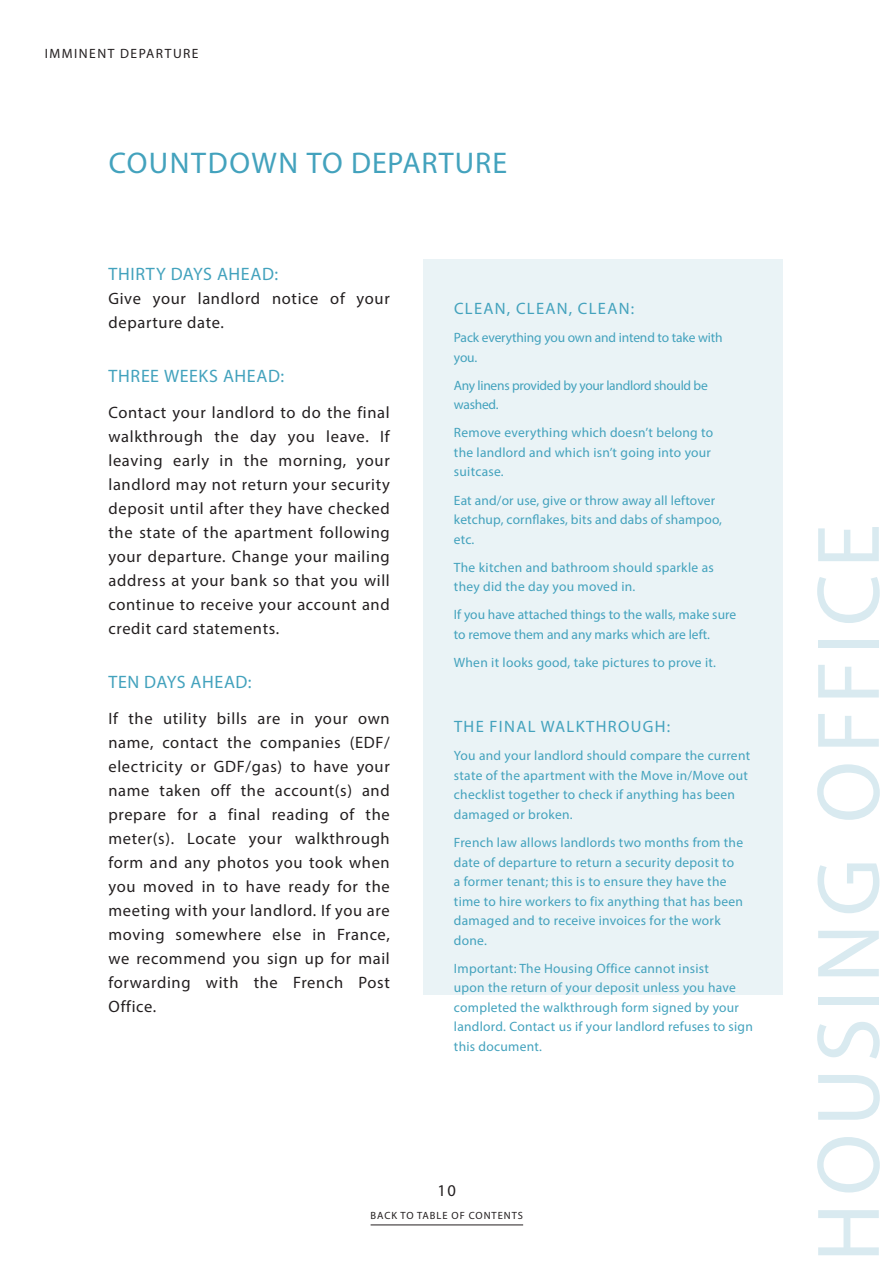
<style>
.page{position:relative;width:893px;height:1263px;background:#fff}
.page>*{position:absolute;margin:0;border:0;box-sizing:border-box;transform-origin:0 0}
.Heading_2{font:90px "Myriad Pro";letter-spacing:.08em;color:#d9eaf0}
.NEW_TITLE{font:30px "Myriad Pro";letter-spacing:.035em;color:#43a2bd}
.NEW_TITLE-2{font:18px "Myriad Pro";letter-spacing:.035em;color:#43a2bd}
.NEW_TITLE-3{font:16.5px/24px "Myriad Pro";letter-spacing:.04em;color:#231f20;text-align:justify}
.NEW_TITLE-4{font:16.5px "Myriad Pro";letter-spacing:.08em;color:#43a2bd}
.NEW_TITLE-5{font:13.5px/19.5px "Myriad Pro";letter-spacing:.02em;color:#43a2bd}
.NEW_TITLE-6{font:13.5px/19.5px "Myriad Pro";color:#43a2bd}
.NEW_TITLE-7{font:13.5px/19.5px "Myriad Pro";letter-spacing:-.02em;color:#43a2bd}
.NEW_TITLE-8{font:13.5px/19.5px "Myriad Pro";letter-spacing:-.01em;color:#43a2bd}
.t1{font:13.5px "Myriad Pro";letter-spacing:.11em;color:#231f20}
.t2{font:10.5px "Myriad Pro";letter-spacing:.09em;color:#231f20}
</style>
<div class="page">
<hr style="left:371px;top:1225px;width:152px;height:1px;background:#231f20">
<div style="left:424px;top:260px;width:359px;height:735px;background:#eaf3f6"></div>
<p class="t1" style="left:45px;top:45px;width:155px">IMMINENT DEPARTURE</p>
<p class="NEW_TITLE" style="left:109px;top:145px;width:400px">COUNTDOWN TO DEPARTURE</p>
<p class="NEW_TITLE-2" style="left:109px;top:263px;width:171px">THIRTY DAYS AHEAD:</p>
<p class="NEW_TITLE-3" style="left:108px;top:286px;width:283px">Give your landlord notice of your departure date.</p>
<p class="NEW_TITLE-2" style="left:109px;top:365px;width:177px">THREE WEEKS AHEAD:</p>
<p class="NEW_TITLE-3" style="left:108px;top:400px;width:283px">Contact your landlord to do the final walkthrough the day you leave. If leaving early in the morning, your landlord may not return your security deposit until after they have checked the state of the apartment following your departure. Change your mailing address at your bank so that you will continue to receive your account and credit card statements.</p>
<p class="NEW_TITLE-2" style="left:109px;top:671px;width:145px">TEN DAYS AHEAD:</p>
<p class="NEW_TITLE-3" style="left:108px;top:706px;width:283px">If the utility bills are in your own name, contact the companies (EDF/ electricity or GDF/gas) to have your name taken off the account(s) and prepare for a final reading of the meter(s). Locate your walkthrough form and any photos you took when you moved in to have ready for the meeting with your landlord. If you are moving somewhere else in France, we recommend you sign up for mail forwarding with the French Post Office.</p>
<p class="NEW_TITLE-4" style="left:454px;top:298px;width:182px">CLEAN, CLEAN, CLEAN:</p>
<p class="NEW_TITLE-8" style="left:454px;top:328px;width:270px">Pack everything you own and intend to take with you.</p>
<p class="NEW_TITLE-7" style="left:454px;top:375px;width:255px">Any linens provided by your landlord should be washed.</p>
<p class="NEW_TITLE-5" style="left:454px;top:423px;width:261px">Remove everything which doesn’t belong to the landlord and which isn’t going into your suitcase.</p>
<p class="NEW_TITLE-5" style="left:454px;top:490px;width:270px">Eat and/or use, give or throw away all leftover ketchup, cornflakes, bits and dabs of shampoo, etc.</p>
<p class="NEW_TITLE-5" style="left:454px;top:557px;width:261px">The kitchen and bathroom should sparkle as they did the day you moved in.</p>
<p class="NEW_TITLE-6" style="left:454px;top:605px;width:284px">If you have attached things to the walls, make sure to remove them and any marks which are left.</p>
<p class="NEW_TITLE-5" style="left:454px;top:652px;width:264px">When it looks good, take pictures to prove it.</p>
<p class="NEW_TITLE-4" style="left:454px;top:716px;width:218px">THE FINAL WALKTHROUGH:</p>
<p class="NEW_TITLE-5" style="left:454px;top:746px;width:298px">You and your landlord should compare the current state of the apartment with the Move in/Move out checklist together to check if anything has been damaged or broken.</p>
<p class="NEW_TITLE-5" style="left:454px;top:832px;width:291px">French law allows landlords two months from the date of departure to return a security deposit to a former tenant; this is to ensure they have the time to hire workers to fix anything that has been damaged and to receive invoices for the work done.</p>
<p class="NEW_TITLE-5" style="left:454px;top:958px;width:300px">Important: The Housing Office cannot insist<br>upon the return of your deposit unless you have completed the walkthrough form signed by your landlord. Contact us if your landlord refuses to sign this document.</p>
<p class="NEW_TITLE-3" style="left:438px;top:1178px;width:20px">10</p>
<p class="t2" style="left:371px;top:1209px;width:154px">BACK TO TABLE OF CONTENTS</p>
<p class="Heading_2" style="left:793px;top:1262px;width:740px;rotate:-90deg">HOUSING OFFICE</p>
</div>
